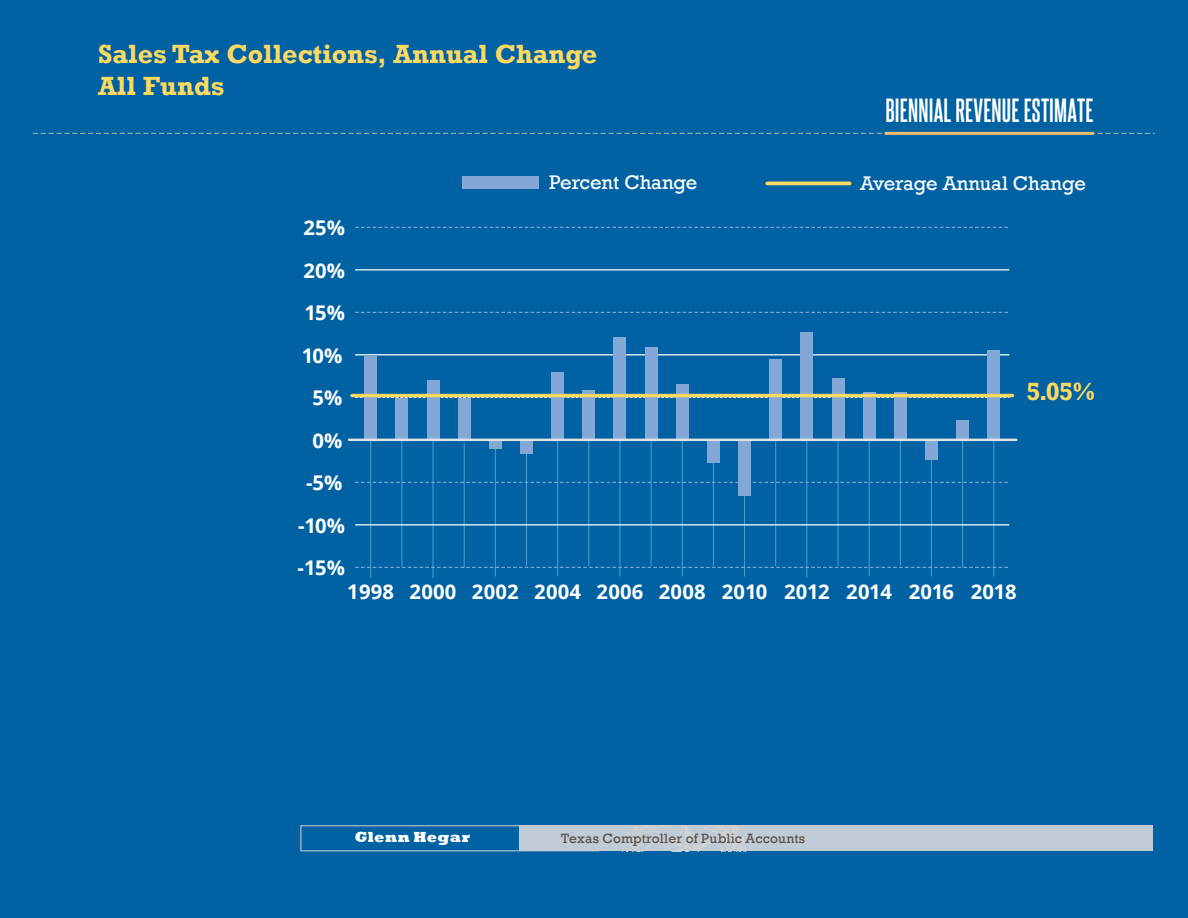
<style>
.page{position:relative;width:1188px;height:918px;background:#0062a3}
.page>*{position:absolute;margin:0;border:0;box-sizing:border-box;transform-origin:0 0}
.t1{font:700 28.5px "Steelfish Rg";letter-spacing:.005em;color:#fff}
.t2{font:700 27px/31.8px "Rockwell";color:#fed961}
.t3{font:700 25.5px "Rockwell";color:#fed961}
.t4{font:700 20.25px "Open Sans";letter-spacing:.01em;color:#fff}
.t5{font:20.25px "Rockwell";color:#fff}
.t6{font:800 15px "Rockwell";letter-spacing:.025em;color:#fff}
.t7{font:13.8px "Rockwell";letter-spacing:.015em;color:#544e4c}
</style>
<div class="page">
<div style="left:519px;top:825px;width:634px;height:26px;background:#c1cbd5"></div>
<svg style="left:623px;top:825px;width:123px;height:26px"></svg>
<svg style="left:33px;top:133px;width:1121px;height:1px"></svg>
<hr style="left:885px;top:132px;width:209px;height:3px;background:#ebbe70">
<div style="left:463px;top:176px;width:76px;height:13px;background:#83a8d8"></div>
<hr style="left:370px;top:414px;width:1px;height:164px;background:#4b9dd5">
<hr style="left:402px;top:406px;width:1px;height:161px;background:#4b9dd5">
<hr style="left:433px;top:411px;width:1px;height:167px;background:#4b9dd5">
<hr style="left:464px;top:442px;width:1px;height:126px;background:#4b9dd5">
<hr style="left:495px;top:440px;width:1px;height:136px;background:#4b9dd5">
<hr style="left:526px;top:440px;width:1px;height:126px;background:#4b9dd5">
<hr style="left:557px;top:440px;width:1px;height:136px;background:#4b9dd5">
<hr style="left:588px;top:440px;width:1px;height:126px;background:#4b9dd5">
<hr style="left:620px;top:440px;width:1px;height:136px;background:#4b9dd5">
<hr style="left:651px;top:440px;width:1px;height:126px;background:#4b9dd5">
<hr style="left:682px;top:440px;width:1px;height:136px;background:#4b9dd5">
<hr style="left:713px;top:440px;width:1px;height:126px;background:#4b9dd5">
<hr style="left:744px;top:440px;width:1px;height:136px;background:#4b9dd5">
<hr style="left:775px;top:440px;width:1px;height:126px;background:#4b9dd5">
<hr style="left:807px;top:441px;width:1px;height:137px;background:#4b9dd5">
<hr style="left:838px;top:440px;width:1px;height:126px;background:#4b9dd5">
<hr style="left:869px;top:440px;width:1px;height:136px;background:#4b9dd5">
<hr style="left:900px;top:440px;width:1px;height:126px;background:#4b9dd5">
<hr style="left:931px;top:440px;width:1px;height:136px;background:#4b9dd5">
<hr style="left:962px;top:440px;width:1px;height:127px;background:#4b9dd5">
<hr style="left:993px;top:440px;width:1px;height:136px;background:#4b9dd5">
<svg style="left:355px;top:567px;width:653px;height:1px"></svg>
<hr style="left:355px;top:524px;width:654px;height:1px;background:#fff">
<svg style="left:355px;top:482px;width:653px;height:1px"></svg>
<svg style="left:355px;top:397px;width:654px;height:1px"></svg>
<hr style="left:355px;top:354px;width:654px;height:1px;background:#fff">
<svg style="left:355px;top:312px;width:653px;height:1px"></svg>
<hr style="left:355px;top:269px;width:654px;height:1px;background:#fff">
<svg style="left:355px;top:227px;width:653px;height:1px"></svg>
<div style="left:364px;top:356px;width:13px;height:84px;background:#83a8d8"></div>
<div style="left:396px;top:398px;width:12px;height:42px;background:#83a8d8"></div>
<div style="left:427px;top:381px;width:12px;height:59px;background:#83a8d8"></div>
<div style="left:458px;top:398px;width:12px;height:42px;background:#83a8d8"></div>
<div style="left:489px;top:440px;width:13px;height:8px;background:#83a8d8"></div>
<div style="left:520px;top:440px;width:13px;height:14px;background:#83a8d8"></div>
<div style="left:551px;top:372px;width:13px;height:68px;background:#83a8d8"></div>
<div style="left:583px;top:390px;width:12px;height:50px;background:#83a8d8"></div>
<div style="left:614px;top:338px;width:12px;height:102px;background:#83a8d8"></div>
<div style="left:645px;top:347px;width:12px;height:93px;background:#83a8d8"></div>
<div style="left:676px;top:384px;width:12px;height:56px;background:#83a8d8"></div>
<div style="left:707px;top:440px;width:13px;height:23px;background:#83a8d8"></div>
<div style="left:738px;top:440px;width:13px;height:56px;background:#83a8d8"></div>
<div style="left:769px;top:360px;width:13px;height:80px;background:#83a8d8"></div>
<div style="left:801px;top:333px;width:12px;height:107px;background:#83a8d8"></div>
<div style="left:832px;top:378px;width:12px;height:62px;background:#83a8d8"></div>
<div style="left:863px;top:393px;width:12px;height:47px;background:#83a8d8"></div>
<div style="left:894px;top:392px;width:13px;height:48px;background:#83a8d8"></div>
<div style="left:925px;top:440px;width:13px;height:19px;background:#83a8d8"></div>
<div style="left:956px;top:420px;width:13px;height:20px;background:#83a8d8"></div>
<div style="left:988px;top:351px;width:12px;height:89px;background:#83a8d8"></div>
<hr style="left:349px;top:439px;width:667px;height:2px;background:#e1e3e3">
<hr style="left:352px;top:394px;width:660px;height:3px;background:#fed961">
<hr style="left:767px;top:182px;width:83px;height:3px;background:#fed961">
<h2 class="t2" style="left:98px;top:39px;width:501px">Sales Tax Collections, Annual Change<br>All Funds</h2>
<h1 class="t1" style="left:885px;top:93px;width:210px">BIENNIAL REVENUE ESTIMATE</h1>
<p class="t4" style="left:304px;top:213px;width:43px">25%</p>
<p class="t4" style="left:304px;top:256px;width:43px">20%</p>
<p class="t4" style="left:305px;top:298px;width:42px">15%</p>
<p class="t4" style="left:302px;top:341px;width:42px">10%</p>
<p class="t4" style="left:313px;top:384px;width:31px">5%</p>
<p class="t4" style="left:313px;top:426px;width:31px">0%</p>
<p class="t4" style="left:306px;top:469px;width:38px">-5%</p>
<p class="t4" style="left:298px;top:511px;width:48px">-10%</p>
<p class="t4" style="left:298px;top:554px;width:49px">-15%</p>
<p class="t5" style="left:549px;top:171px;width:150px">Percent Change</p>
<p class="t5" style="left:860px;top:172px;width:227px">Average Annual Change</p>
<p class="t3" style="left:1027px;top:376px;width:71px">5.05%</p>
<p class="t4" style="left:347px;top:577px;width:671px">1998 2000 2002 2004 2006 2008 2010 2012 2014 2016 2018</p>
<p class="t6" style="left:355px;top:828px;width:116px">Glenn Hegar</p>
<p class="t7" style="left:561px;top:830px;width:245px">Texas Comptroller of Public Accounts</p>
</div>
